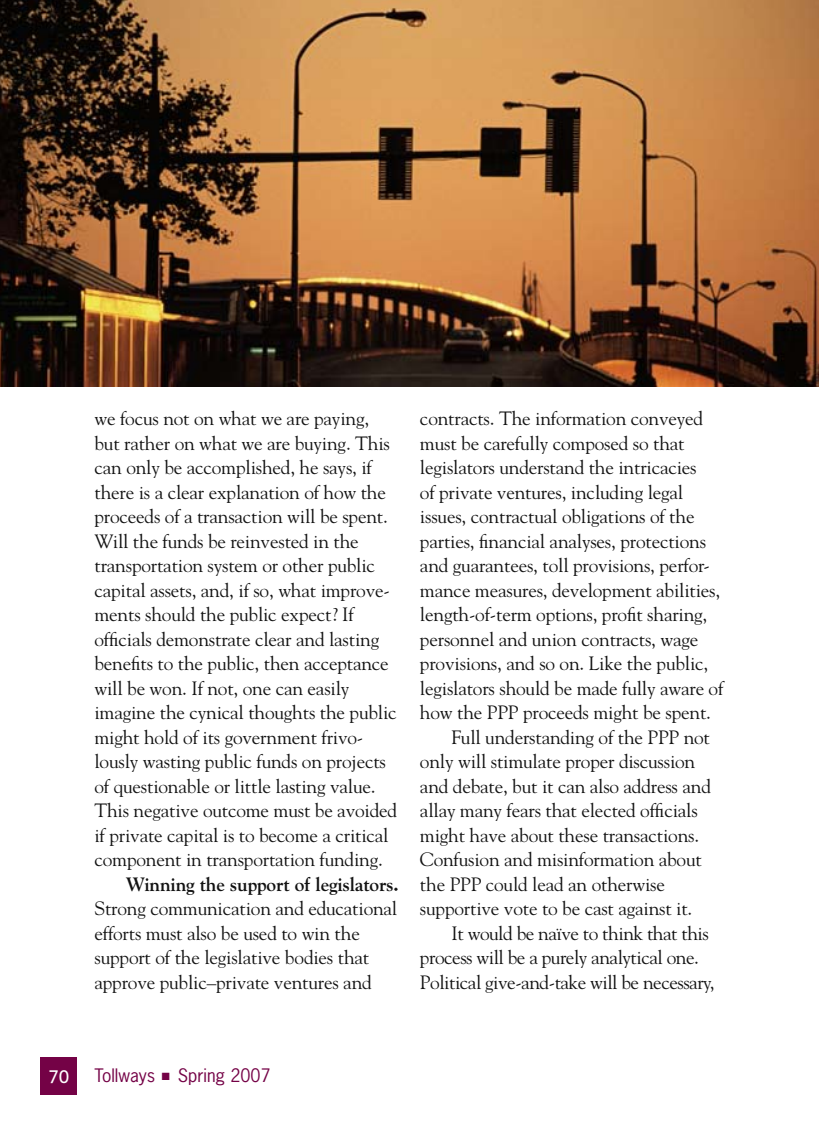
<style>
.page{position:relative;width:819px;height:1134px;background:#fff}
.page>*{position:absolute;margin:0;border:0;box-sizing:border-box;transform-origin:0 0}
.t1{font:19.25px/24.5px "Goudy";letter-spacing:-.01em;color:#121212}
.t2{font:700 19.25px "Goudy";letter-spacing:-.01em;color:#121212}
.t3{font:17.5px "News Gothic";color:#740246}
.t4{font:600 17.5px "News Gothic BT";color:#fff}
</style>
<div class="page">
<div style="left:41px;top:1058px;width:36px;height:37px;background:#740246"></div>
<img style="left:0;top:0;width:819px;height:387px">
<p class="t1" style="left:94px;top:406px;width:304px">we focus not on what we are paying, but rather on what we are buying. This can only be accomplished, he says, if there is a clear explanation of how the proceeds of a transaction will be spent.<br>Will the funds be reinvested in the transportation system or other public capital assets, and, if so, what improve&shy;ments should the public expect? If officials demonstrate clear and lasting benefits to the public, then acceptance will be won. If not, one can easily imagine the cynical thoughts the public might hold of its government frivo&shy;lously wasting public funds on projects of questionable or little lasting value.<br>This negative outcome must be avoided if private capital is to become a critical component in transportation funding.</p>
<p class="t2" style="left:126px;top:872px;width:274px">Winning the support of legislators.</p>
<p class="t1" style="left:94px;top:896px;width:304px">Strong communication and educational efforts must also be used to win the support of the legislative bodies that approve public–private ventures and</p>
<p class="t1" style="left:420px;top:406px;width:285px">contracts. The information conveyed</p>
<p class="t1" style="left:420px;top:430px;width:266px">must be carefully composed so that</p>
<p class="t1" style="left:420px;top:455px;width:278px">legislators understand the intricacies</p>
<p class="t1" style="left:420px;top:479px;width:265px">of private ventures, including legal</p>
<p class="t1" style="left:420px;top:504px;width:276px">issues, contractual obligations of the</p>
<p class="t1" style="left:420px;top:528px;width:288px">parties, financial analyses, protections</p>
<p class="t1" style="left:420px;top:553px;width:292px">and guarantees, toll provisions, perfor-</p>
<p class="t1" style="left:420px;top:577px;width:302px">mance measures, development abilities,</p>
<p class="t1" style="left:420px;top:602px;width:289px">length-of-term options, profit sharing,</p>
<p class="t1" style="left:420px;top:626px;width:280px">personnel and union contracts, wage</p>
<p class="t1" style="left:420px;top:651px;width:290px">provisions, and so on. Like the public,</p>
<p class="t1" style="left:420px;top:675px;width:305px">legislators should be made fully aware of</p>
<p class="t1" style="left:420px;top:700px;width:293px">how the PPP proceeds might be spent.</p>
<p class="t1" style="left:451px;top:724px;width:260px">Full understanding of the PPP not</p>
<p class="t1" style="left:420px;top:749px;width:277px">only will stimulate proper discussion</p>
<p class="t1" style="left:420px;top:773px;width:292px">and debate, but it can also address and</p>
<p class="t1" style="left:420px;top:798px;width:279px">allay many fears that elected officials</p>
<p class="t1" style="left:420px;top:822px;width:281px">might have about these transactions.</p>
<p class="t1" style="left:420px;top:847px;width:283px">Confusion and misinformation about</p>
<p class="t1" style="left:420px;top:871px;width:246px">the PPP could lead an otherwise</p>
<p class="t1" style="left:420px;top:896px;width:274px">supportive vote to be cast against it.</p>
<p class="t1" style="left:451px;top:920px;width:259px">It would be naïve to think that this</p>
<p class="t1" style="left:420px;top:945px;width:280px">process will be a purely analytical one.</p>
<p class="t1" style="left:420px;top:969px;width:296px">Political give-and-take will be necessary,</p>
<p class="t4" style="left:49px;top:1066px;width:22px">70</p>
<p class="t3" style="left:94px;top:1064px;width:178px">Tollways ■ Spring 2007</p>
</div>
